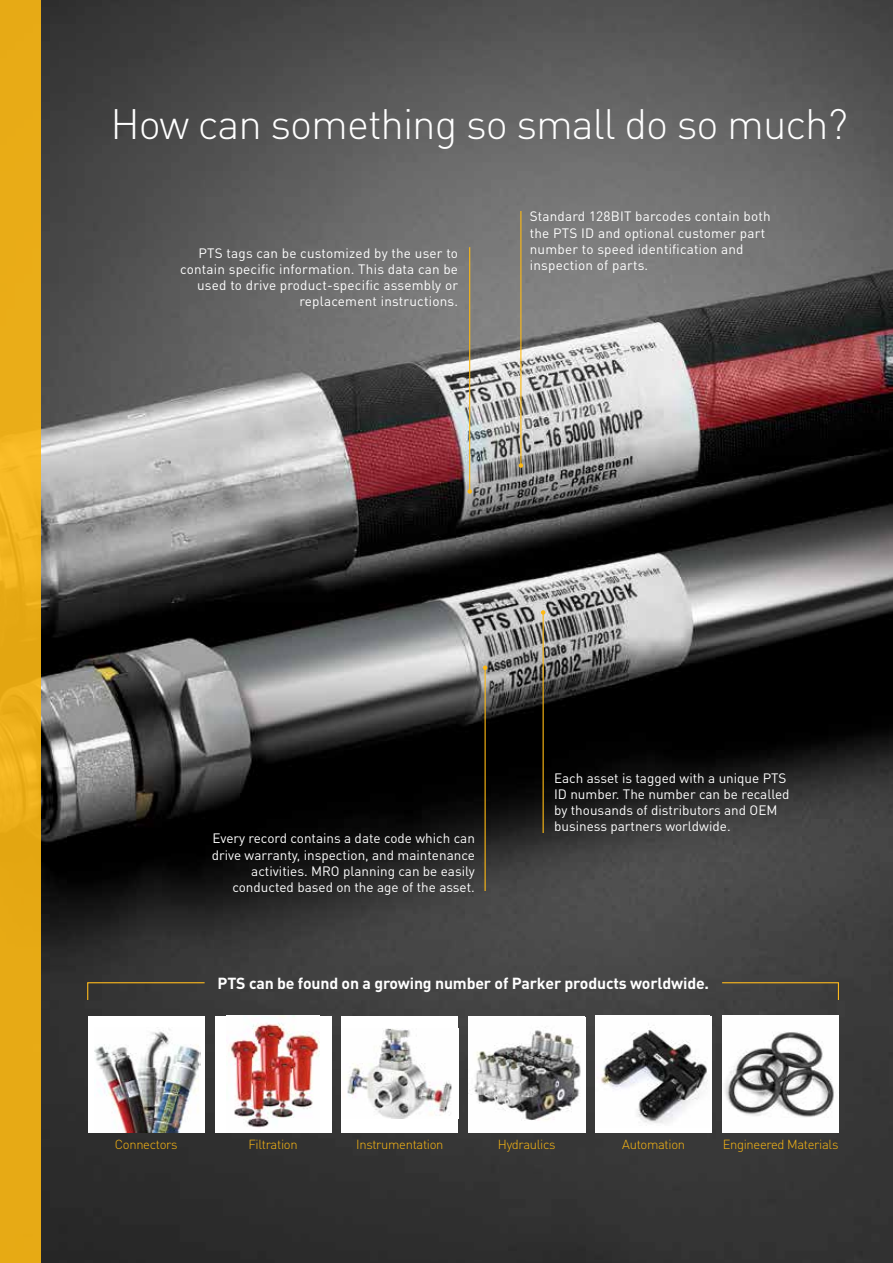
<style>
.page{position:relative;width:893px;height:1263px;background:#fff}
.page>*{position:absolute;margin:0;border:0;box-sizing:border-box;transform-origin:0 0}
.t1{font:300 42px "DINOT";letter-spacing:-.025em;color:#fff}
.t2{font:700 15.9px "DINOT";letter-spacing:-.01em;color:#fff}
.t3{font:13.5px/16.2px "DINOT";color:#fff}
.t4{font:300 13.05px "DINOT";letter-spacing:-.025em;color:#fdb913}
</style>
<div class="page">
<img style="left:40px;top:0;width:853px;height:1263px">
<hr style="left:485px;top:668px;width:1px;height:223px;background:#fdb913">
<svg style="left:483px;top:665px;width:4px;height:5px"></svg>
<hr style="left:469px;top:247px;width:1px;height:244px;background:#fdb913">
<svg style="left:467px;top:489px;width:5px;height:5px"></svg>
<hr style="left:543px;top:612px;width:1px;height:221px;background:#fdb913">
<svg style="left:541px;top:610px;width:4px;height:5px"></svg>
<hr style="left:520px;top:211px;width:1px;height:254px;background:#fdb913">
<svg style="left:519px;top:463px;width:4px;height:5px"></svg>
<svg style="left:0;top:0;width:40px;height:1263px;background:#e9ac17"></svg>
<div style="left:88px;top:1016px;width:117px;height:116px;background:#fff"></div>
<img style="left:95px;top:1027px;width:105px;height:105px">
<div style="left:215px;top:1016px;width:116px;height:116px;background:#fff"></div>
<img style="left:226px;top:1016px;width:93px;height:112px">
<div style="left:341px;top:1016px;width:117px;height:116px;background:#fff"></div>
<img style="left:347px;top:1029px;width:105px;height:89px">
<img style="left:468px;top:1017px;width:117px;height:115px">
<div style="left:595px;top:1016px;width:117px;height:116px;background:#fff"></div>
<img style="left:601px;top:1025px;width:107px;height:101px">
<img style="left:722px;top:1016px;width:117px;height:116px">
<svg style="left:87px;top:982px;width:119px;height:19px;background:#433e34"></svg>
<svg style="left:721px;top:982px;width:118px;height:19px;background:#4b473c"></svg>
<h1 class="t1" style="left:110px;top:95px;width:739px">How can something so small do so much?</h1>
<p class="t3" style="left:180px;top:244px;width:279px;text-align:right">PTS tags can be customized by the user to contain specific information. This data can be used to drive product-specific assembly or replacement instructions.</p>
<p class="t3" style="left:530px;top:208px;width:242px">Standard 128BIT barcodes contain both the PTS ID and optional customer part number to speed identification and inspection of parts.</p>
<p class="t3" style="left:212px;top:830px;width:265px;text-align:right">Every record contains a date code which can drive warranty, inspection, and maintenance activities. MRO planning can be easily conducted based on the age of the asset.</p>
<p class="t3" style="left:554px;top:769px;width:237px">Each asset is tagged with a unique PTS ID number. The number can be recalled by thousands of distributors and OEM business partners worldwide.</p>
<p class="t2" style="left:218px;top:972px;width:493px">PTS can be found on a growing number of Parker products worldwide.</p>
<p class="t4" style="left:115px;top:1135px;width:64px">Connectors</p>
<p class="t4" style="left:248px;top:1135px;width:51px">Filtration</p>
<p class="t4" style="left:356px;top:1135px;width:89px">Instrumentation</p>
<p class="t4" style="left:498px;top:1135px;width:59px">Hydraulics</p>
<p class="t4" style="left:622px;top:1135px;width:64px">Automation</p>
<p class="t4" style="left:723px;top:1135px;width:117px">Engineered Materials</p>
</div>
